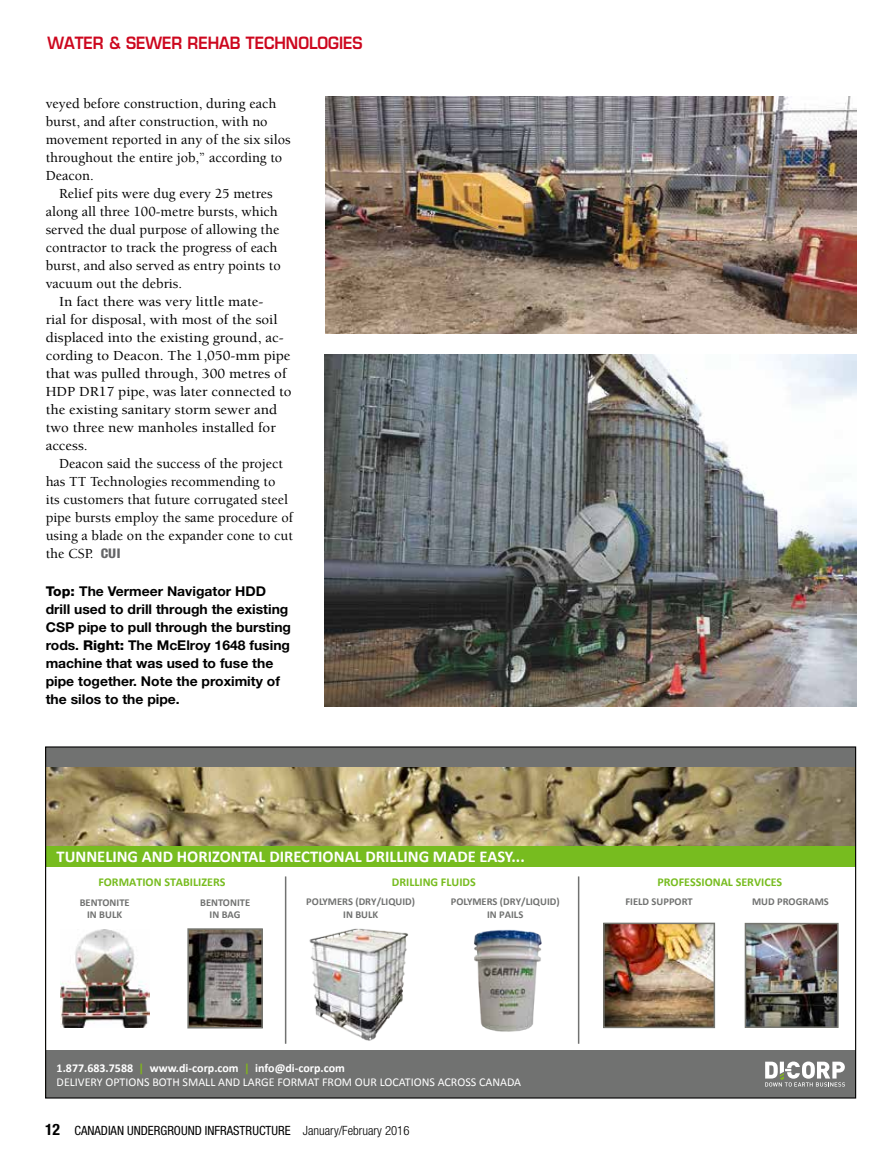
<style>
.page{position:relative;width:891px;height:1161px;background:#fff}
.page>*{position:absolute;margin:0;border:0;box-sizing:border-box;transform-origin:0 0}
.t1{font:700 16.5px "Calibri";color:#fff}
.t2{font:16.5px "Square 721 Dm";color:#cd071e;scale:.91 1}
.t3{font:500 14.25px/18px "Berkeley";color:#000}
.t4{font:500 14.25px/18px "Berkeley";color:#000;scale:1.05 1}
.t5{font:700 13.5px/18px "Helvetica Neue";color:#000}
.t6{font:condensed 12.75px "Helvetica Neue";color:#000}
.t7{font:12px/14.4px "Calibri";color:#fff}
.t8{font:700 12px "Calibri";color:#77bc1f}
.t9{font:700 10.5px/12.6px "Calibri";color:#717271;text-align:center}
.s1{font-family:"Oswald";font-weight:700;font-size:10.8px;color:#646567}
.s2{font-weight:800}
.s3{font-weight:700}
.s4{font-weight:700;color:#81b51c}
.s5{font-weight:700;font-size:15.75px}
.s6{font-weight:300}
</style>
<div class="page">
<img style="left:47px;top:767px;width:807px;height:79px">
<img style="left:309px;top:928px;width:99px;height:113px">
<img style="left:60px;top:929px;width:89px;height:99px">
<div style="left:46px;top:747px;width:810px;height:20px;background:#717271"></div>
<div style="left:46px;top:1051px;width:810px;height:47px;background:#717271"></div>
<svg style="left:765px;top:1062px;width:80px;height:25px"></svg>
<div style="left:46px;top:846px;width:810px;height:21px;background:#77bc1f"></div>
<img style="left:748px;top:926px;width:88px;height:99px">
<div style="left:745px;top:923px;width:94px;height:105px;border:2px solid #757670"></div>
<img style="left:606px;top:926px;width:106px;height:99px">
<div style="left:603px;top:923px;width:112px;height:105px;border:2px solid #757670"></div>
<img style="left:190px;top:931px;width:70px;height:94px">
<div style="left:187px;top:928px;width:76px;height:100px;border:2px solid #757670"></div>
<hr style="left:285px;top:876px;width:1px;height:168px;background:#717271">
<hr style="left:578px;top:876px;width:1px;height:168px;background:#717271">
<img style="left:474px;top:929px;width:68px;height:103px">
<img style="left:325px;top:96px;width:531px;height:238px">
<img style="left:324px;top:355px;width:532px;height:352px">
<p class="t2" style="left:48px;top:33px;width:347px">WATER &amp; SEWER REHAB TECHNOLOGIES</p>
<p class="t3" style="left:46px;top:95px;width:246px">veyed before construction, during each burst, and after construction, with no movement reported in any of the six silos throughout the entire job,” according to Deacon.</p>
<p class="t3" style="left:46px;top:185px;width:237px;text-indent:13px">Relief pits were dug every 25 metres along all three 100-metre bursts, which served the dual purpose of allowing the contractor to track the progress of each burst, and also served as entry points to vacuum out the debris.</p>
<p class="t4" style="left:46px;top:293px;width:236px;text-indent:14px">In fact there was very little mate-<br>rial for disposal, with most of the soil displaced into the existing ground, ac&shy;cording to Deacon. The 1,050-mm pipe that was pulled through, 300 metres of HDP DR17 pipe, was later connected to the existing sanitary storm sewer and two three new manholes installed for access.</p>
<p class="t3" style="left:46px;top:455px;width:249px;text-indent:13px">Deacon said the success of the project has TT Technologies recommending to<br>its customers that future corrugated steel pipe bursts employ the same procedure of using a blade on the expander cone to cut the CSP. <span class="s1">CUI</span></p>
<p class="t5" style="left:46px;top:581px;width:247px"><span class="s2">Top:</span> The Vermeer Navigator HDD drill used to drill through the existing CSP pipe to pull through the bursting rods. <span class="s2">Right:</span> The McElroy 1648 fusing machine that was used to fuse the pipe together. Note the proximity of the silos to the pipe.</p>
<p class="t1" style="left:57px;top:846px;width:470px">TUNNELING AND HORIZONTAL DIRECTIONAL DRILLING MADE EASY...</p>
<p class="t8" style="left:98px;top:875px;width:129px">FORMATION STABILIZERS</p>
<p class="t8" style="left:392px;top:875px;width:85px">DRILLING FLUIDS</p>
<p class="t8" style="left:658px;top:875px;width:126px">PROFESSIONAL SERVICES</p>
<p class="t9" style="left:200px;top:896px;width:51px">BENTONITE<br>IN BAG</p>
<p class="t9" style="left:625px;top:896px;width:69px">FIELD SUPPORT</p>
<p class="t9" style="left:752px;top:896px;width:78px">MUD PROGRAMS</p>
<p class="t9" style="left:306px;top:896px;width:110px">POLYMERS (DRY/LIQUID)<br>IN BULK</p>
<p class="t9" style="left:451px;top:896px;width:110px">POLYMERS (DRY/LIQUID)<br>IN PAILS</p>
<p class="t9" style="left:80px;top:896px;width:51px">BENTONITE<br>IN BULK</p>
<p class="t7" style="left:57px;top:1060px;width:466px"><span class="s3">1.877.683.7588</span> <span class="s4">|</span> <span class="s3">www.di-corp.com</span> <span class="s4">|</span> <span class="s3">info@di-corp.com<br></span>DELIVERY OPTIONS BOTH SMALL AND LARGE FORMAT FROM OUR LOCATIONS ACROSS CANADA</p>
<p class="t6" style="left:45px;top:1123px;width:366px"><span class="s5">12</span> CANADIAN UNDERGROUND INFRASTRUCTURE <span class="s6">January/February 2016</span></p>
</div>
